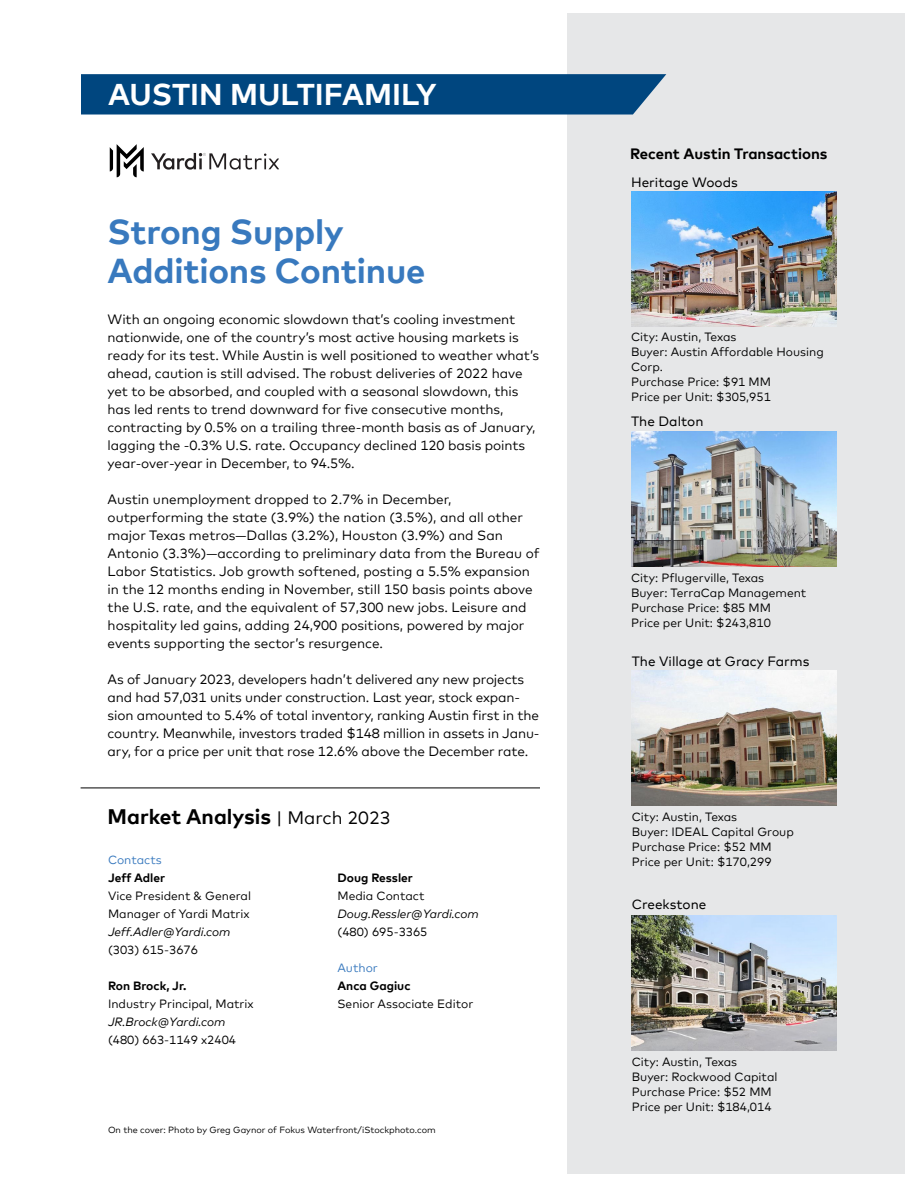
<style>
.page{position:relative;width:918px;height:1188px;background:#fff}
.page>*{position:absolute;margin:0;border:0;box-sizing:border-box;transform-origin:0 0}
.t1{font:700 34.5px/39px "Mark Offc Pro";letter-spacing:-.005em;color:#3879be}
.t2{font:700 30px "Mark Offc Pro";color:#fff}
.t3{font:700 21px "Mark Offc Pro";color:#000}
.t4{font:700 15px "Mark Offc Pro";color:#000}
.t5{font:13.5px/18px "Mark Offc Pro";letter-spacing:-.005em;color:#000}
.t6{font:13.5px "Mark Offc Pro";color:#000}
.t7{font:12px/15px "Mark Offc Pro";color:#000}
.t8{font:italic 12px "Mark Offc Pro";color:#000}
.t9{font:700 12px "Mark Offc Pro";color:#000}
.t10{font:12px "Mark Offc Pro";color:#3879be}
.t11{font:9px "Mark Offc Pro";color:#000}
.s1{font-weight:400;font-size:18px}
</style>
<div class="page">
<svg style="left:151px;top:153px;width:128px;height:17px"></svg>
<svg style="left:110px;top:144px;width:34px;height:33px"></svg>
<div style="left:567px;top:14px;width:337px;height:1160px;background:#e6e7e8"></div>
<img style="left:632px;top:670px;width:205px;height:135px">
<img style="left:632px;top:915px;width:205px;height:135px">
<img style="left:631px;top:191px;width:205px;height:135px">
<img style="left:631px;top:432px;width:205px;height:135px">
<hr style="left:81px;top:788px;width:459px;height:1px;background:#000">
<svg style="left:81px;top:74px;width:585px;height:41px;background:#094c83"></svg>
<h2 class="t2" style="left:108px;top:71px;width:330px">AUSTIN MULTIFAMILY</h2>
<h1 class="t1" style="left:108px;top:209px;width:319px">Strong Supply<br>Additions Continue</h1>
<p class="t5" style="left:108px;top:309px;width:433px">With an ongoing economic slowdown that’s cooling investment nationwide, one of the country’s most active housing markets is ready for its test. While Austin is well positioned to weather what’s ahead, caution is still advised. The robust deliveries of 2022 have yet to be absorbed, and coupled with a seasonal slowdown, this has led rents to trend downward for five consecutive months, contracting by 0.5% on a trailing three-month basis as of January, lagging the -0.3% U.S. rate. Occupancy declined 120 basis points year-over-year in December, to 94.5%.</p>
<p class="t5" style="left:108px;top:489px;width:434px">Austin unemployment dropped to 2.7% in December, outperforming the state (3.9%) the nation (3.5%), and all other major Texas metros—Dallas (3.2%), Houston (3.9%) and San Antonio (3.3%)—according to preliminary data from the Bureau of Labor Statistics. Job growth softened, posting a 5.5% expansion in the 12 months ending in November, still 150 basis points above the U.S. rate, and the equivalent of 57,300 new jobs. Leisure and hospitality led gains, adding 24,900 positions, powered by major events supporting the sector’s resurgence.</p>
<p class="t5" style="left:108px;top:669px;width:434px">As of January 2023, developers hadn’t delivered any new projects and had 57,031 units under construction. Last year, stock expan&shy;sion amounted to 5.4% of total inventory, ranking Austin first in the country. Meanwhile, investors traded $148 million in assets in Janu&shy;ary, for a price per unit that rose 12.6% above the December rate.</p>
<h3 class="t3" style="left:108px;top:800px;width:285px">Market Analysis <span class="s1">| March 2023</span></h3>
<p class="t10" style="left:108px;top:851px;width:55px">Contacts</p>
<p class="t9" style="left:108px;top:869px;width:59px">Jeff Adler</p>
<p class="t7" style="left:108px;top:886px;width:145px;line-height:18px">Vice President &amp; General<br>Manager of Yardi Matrix</p>
<p class="t8" style="left:108px;top:923px;width:124px">Jeff.Adler@Yardi.com</p>
<p class="t7" style="left:108px;top:941px;width:92px">(303) 615-3676</p>
<p class="t9" style="left:108px;top:977px;width:80px">Ron Brock, Jr.</p>
<p class="t7" style="left:108px;top:995px;width:147px">Industry Principal, Matrix</p>
<p class="t8" style="left:108px;top:1013px;width:119px">JR.Brock@Yardi.com</p>
<p class="t7" style="left:108px;top:1031px;width:130px">(480) 663-1149 x2404</p>
<p class="t9" style="left:338px;top:869px;width:77px">Doug Ressler</p>
<p class="t7" style="left:338px;top:887px;width:89px">Media Contact</p>
<p class="t8" style="left:338px;top:905px;width:143px">Doug.Ressler@Yardi.com</p>
<p class="t7" style="left:338px;top:923px;width:92px">(480) 695-3365</p>
<p class="t10" style="left:338px;top:959px;width:42px">Author</p>
<p class="t9" style="left:338px;top:977px;width:75px">Anca Gagiuc</p>
<p class="t7" style="left:338px;top:995px;width:137px">Senior Associate Editor</p>
<p class="t11" style="left:108px;top:1123px;width:329px">On the cover: Photo by Greg Gaynor of Fokus Waterfront/iStockphoto.com</p>
<p class="t4" style="left:630px;top:142px;width:199px">Recent Austin Transactions</p>
<p class="t6" style="left:631px;top:172px;width:108px">Heritage Woods</p>
<p class="t7" style="left:631px;top:328px;width:194px">City: Austin, Texas<br>Buyer: Austin Affordable Housing<br>Corp.<br>Purchase Price: $91 MM<br>Price per Unit: $305,951</p>
<p class="t6" style="left:631px;top:411px;width:74px">The Dalton</p>
<p class="t7" style="left:631px;top:570px;width:177px">City: Pflugerville, Texas<br>Buyer: TerraCap Management<br>Purchase Price: $85 MM<br>Price per Unit: $243,810</p>
<p class="t6" style="left:632px;top:651px;width:179px">The Village at Gracy Farms</p>
<p class="t7" style="left:632px;top:808px;width:164px">City: Austin, Texas<br>Buyer: IDEAL Capital Group<br>Purchase Price: $52 MM<br>Price per Unit: $170,299</p>
<p class="t6" style="left:632px;top:894px;width:76px">Creekstone</p>
<p class="t7" style="left:632px;top:1053px;width:147px">City: Austin, Texas<br>Buyer: Rockwood Capital<br>Purchase Price: $52 MM<br>Price per Unit: $184,014</p>
</div>
